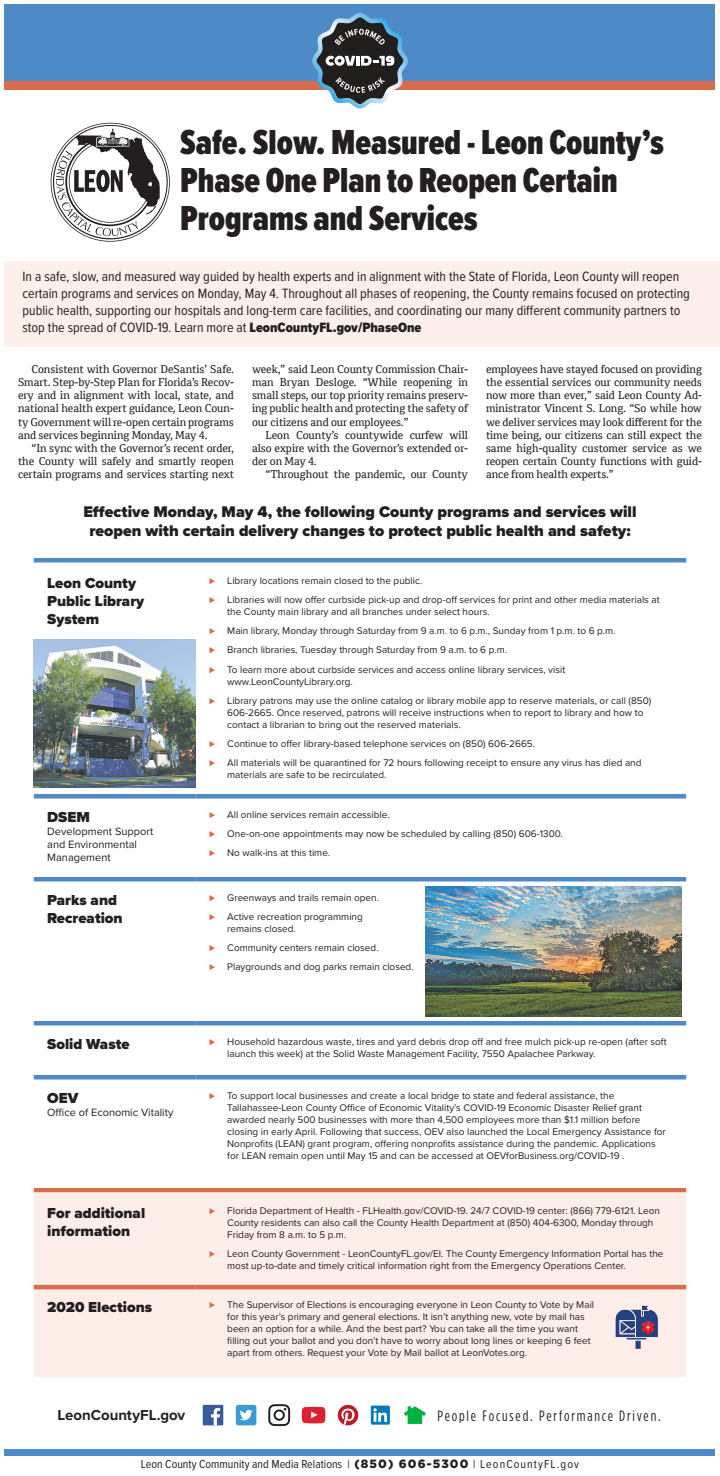
<style>
.page{position:relative;width:720px;height:1476px;background:#fff}
.page>*{position:absolute;margin:0;border:0;box-sizing:border-box;transform-origin:0 0}
.t1{font:900 36px/38px "Proxima Nova Ex Cn";color:#231f20}
.t2{font:900 16px/19.2px "Proxima Nova";color:#231f20;text-align:center}
.t3{font:900 15px/18px "Proxima Nova";color:#231f20}
.t4{font:condensed 15px "Gotham HTF";letter-spacing:.12em;color:#231f20}
.t5{font:700 15px "Proxima Nova";letter-spacing:-.005em;color:#231f20}
.t6{font:14px/17px "Proxima Nova Cond";color:#231f20}
.t7{font:12px "Proxima Nova Cond";color:#231f20}
.t8{font:11px/13.2px "Cordale";letter-spacing:-.005em;color:#231f20;text-align:justify}
.t9{font:11px/13.2px "Proxima Nova";color:#231f20}
.t10{font:10px/12px "Proxima Nova";color:#231f20}
.s1{font-weight:900}
.s2{color:#d96c4d}
.s3{font-family:"Gotham HTF";font-weight:900}
</style>
<div class="page">
<div style="left:4px;top:1449px;width:712px;height:7px;background:#4f8ac8"></div>
<div style="left:4px;top:81px;width:712px;height:9px;background:#d96c4d"></div>
<div style="left:4px;top:4px;width:712px;height:77px;background:#4f8ac8"></div>
<svg style="left:51px;top:123px;width:119px;height:119px"></svg>
<svg style="left:312px;top:13px;width:96px;height:96px"></svg>
<div style="left:4px;top:261px;width:716px;height:85px;background:#fdefeb"></div>
<svg style="left:338px;top:1405px;width:20px;height:20px"></svg>
<div style="left:371px;top:1406px;width:19px;height:19px;background:#007bb6"></div>
<svg style="left:373px;top:1408px;width:19px;height:14px"></svg>
<svg style="left:302px;top:1407px;width:23px;height:16px"></svg>
<svg style="left:404px;top:1406px;width:22px;height:18px"></svg>
<div style="left:236px;top:1405px;width:20px;height:20px;background:#3c9bd5;border-radius:3px"></div>
<svg style="left:240px;top:1410px;width:13px;height:10px"></svg>
<svg style="left:268px;top:1404px;width:22px;height:22px"></svg>
<div style="left:203px;top:1405px;width:20px;height:20px;background:#3b5a9a"></div>
<svg style="left:211px;top:1408px;width:9px;height:17px"></svg>
<hr style="left:34px;top:558px;width:652px;height:4px;background:#4f8ac8">
<div style="left:34px;top:794px;width:162px;height:5px;background:#4f8ac8"></div>
<div style="left:196px;top:794px;width:490px;height:5px;background:#4f8ac8"></div>
<hr style="left:34px;top:877px;width:162px;height:4px;background:#4f8ac8">
<hr style="left:196px;top:877px;width:490px;height:4px;background:#4f8ac8">
<hr style="left:34px;top:1021px;width:162px;height:4px;background:#4f8ac8">
<hr style="left:196px;top:1021px;width:490px;height:4px;background:#4f8ac8">
<hr style="left:34px;top:1075px;width:162px;height:4px;background:#4f8ac8">
<hr style="left:196px;top:1075px;width:490px;height:4px;background:#4f8ac8">
<hr style="left:34px;top:1188px;width:652px;height:4px;background:#d96c4d">
<div style="left:34px;top:1192px;width:652px;height:185px;background:#feeee9"></div>
<hr style="left:34px;top:1285px;width:162px;height:4px;background:#d96c4d">
<hr style="left:196px;top:1285px;width:490px;height:4px;background:#d96c4d">
<img style="left:34px;top:639px;width:162px;height:149px">
<img style="left:425px;top:886px;width:257px;height:131px">
<img style="left:614px;top:1305px;width:45px;height:44px">
<p class="t1" style="left:180px;top:123px;width:485px">Safe. Slow. Measured - Leon County’s<br>Phase One Plan to Reopen Certain<br>Programs and Services</p>
<p class="t6" style="left:22px;top:267px;width:669px">In a safe, slow, and measured way guided by health experts and in alignment with the State of Florida, Leon County will reopen certain programs and services on Monday, May 4. Throughout all phases of reopening, the County remains focused on protecting public health, supporting our hospitals and long-term care facilities, and coordinating our many different community partners to stop the spread of COVID-19. Learn more at <span class="s1">LeonCountyFL.gov/PhaseOne</span></p>
<p class="t8" style="left:18px;top:362px;width:218px;text-indent:14px">Consistent with Governor DeSantis’ Safe.<br>Smart. Step-by-Step Plan for Florida’s Recov&shy;ery and in alignment with local, state, and national health expert guidance, Leon Coun&shy;ty Government will re-open certain programs and services beginning Monday, May 4.</p>
<p class="t8" style="left:18px;top:442px;width:218px;text-indent:14px">“In sync with the Governor’s recent order, the County will safely and smartly reopen certain programs and services starting next</p>
<p class="t8" style="left:252px;top:362px;width:218px">week,” said Leon County Commission Chair&shy;man Bryan Desloge. “While reopening in small steps, our top priority remains preserv&shy;ing public health and protecting the safety of our citizens and our employees.”</p>
<p class="t8" style="left:252px;top:428px;width:218px;text-indent:14px">Leon County’s countywide curfew will also expire with the Governor’s extended or&shy;der on May 4.</p>
<p class="t8" style="left:266px;top:468px;width:204px">“Throughout the pandemic, our County</p>
<p class="t8" style="left:486px;top:362px;width:218px">employees have stayed focused on providing the essential services our community needs now more than ever,” said Leon County Ad&shy;ministrator Vincent S. Long. “So while how we deliver services may look different for the time being, our citizens can still expect the same high-quality customer service as we reopen certain County functions with guid&shy;ance from health experts.”</p>
<p class="t2" style="left:83px;top:502px;width:555px">Effective Monday, May 4, the following County programs and services will reopen with certain delivery changes to protect public health and safety:</p>
<p class="t3" style="left:47px;top:574px;width:99px">Leon County<br>Public Library<br>System</p>
<p class="t10" style="left:209px;top:574px;width:215px"><span class="s2">⊲</span> Library locations remain closed to the public.</p>
<p class="t10" style="left:227px;top:593px;width:434px;text-indent:-18px"><span class="s2">⊲</span> Libraries will now offer curbside pick-up and drop-off services for print and other media materials at the County main library and all branches under select hours.</p>
<p class="t10" style="left:209px;top:625px;width:408px"><span class="s2">⊲</span> Main library, Monday through Saturday from 9 a.m. to 6 p.m., Sunday from 1 p.m. to 6 p.m.</p>
<p class="t10" style="left:209px;top:644px;width:299px"><span class="s2">⊲</span> Branch libraries, Tuesday through Saturday from 9 a.m. to 6 p.m.</p>
<p class="t10" style="left:227px;top:663px;width:340px;text-indent:-18px"><span class="s2">⊲</span> To learn more about curbside services and access online library services, visit www.LeonCountyLibrary.org.</p>
<p class="t10" style="left:227px;top:694px;width:426px;text-indent:-18px"><span class="s2">⊲</span> Library patrons may use the online catalog or library mobile app to reserve materials, or call (850)<br>606-2665. Once reserved, patrons will receive instructions when to report to library and how to contact a librarian to bring out the reserved materials.</p>
<p class="t10" style="left:209px;top:737px;width:327px"><span class="s2">⊲</span> Continue to offer library-based telephone services on (850) 606-2665.</p>
<p class="t10" style="left:227px;top:757px;width:416px;text-indent:-18px"><span class="s2">⊲</span> All materials will be quarantined for 72 hours following receipt to ensure any virus has died and materials are safe to be recirculated.</p>
<p class="t3" style="left:47px;top:808px;width:44px">DSEM</p>
<p class="t9" style="left:47px;top:824px;width:108px">Development Support and Environmental<br>Management</p>
<p class="t10" style="left:209px;top:808px;width:182px"><span class="s2">⊲</span> All online services remain accessible.</p>
<p class="t10" style="left:209px;top:827px;width:355px"><span class="s2">⊲</span> One-on-one appointments may now be scheduled by calling (850) 606-1300.</p>
<p class="t10" style="left:209px;top:846px;width:122px"><span class="s2">⊲</span> No walk-ins at this time.</p>
<p class="t3" style="left:47px;top:890px;width:77px">Parks and<br>Recreation</p>
<p class="t10" style="left:209px;top:891px;width:171px"><span class="s2">⊲</span> Greenways and trails remain open.</p>
<p class="t10" style="left:227px;top:910px;width:137px;text-indent:-18px"><span class="s2">⊲</span> Active recreation programming remains closed.</p>
<p class="t10" style="left:209px;top:941px;width:171px"><span class="s2">⊲</span> Community centers remain closed.</p>
<p class="t10" style="left:209px;top:960px;width:206px"><span class="s2">⊲</span> Playgrounds and dog parks remain closed.</p>
<p class="t3" style="left:47px;top:1034px;width:84px">Solid Waste</p>
<p class="t10" style="left:227px;top:1035px;width:441px;text-indent:-18px"><span class="s2">⊲</span> Household hazardous waste, tires and yard debris drop off and free mulch pick-up re-open (after soft launch this week) at the Solid Waste Management Facility, 7550 Apalachee Parkway.</p>
<p class="t3" style="left:47px;top:1088px;width:33px">OEV</p>
<p class="t9" style="left:47px;top:1105px;width:128px">Office of Economic Vitality</p>
<p class="t10" style="left:227px;top:1089px;width:440px;text-indent:-18px"><span class="s2">⊲</span> To support local businesses and create a local bridge to state and federal assistance, the Tallahassee-Leon County Office of Economic Vitality’s COVID-19 Economic Disaster Relief grant awarded nearly 500 businesses with more than 4,500 employees more than $1.1 million before closing in early April. Following that success, OEV also launched the Local Emergency Assistance for Nonprofits (LEAN) grant program, offering nonprofits assistance during the pandemic. Applications for LEAN remain open until May 15 and can be accessed at OEVforBusiness.org/COVID-19 .</p>
<p class="t3" style="left:47px;top:1204px;width:99px">For additional information</p>
<p class="t10" style="left:227px;top:1204px;width:434px;text-indent:-18px"><span class="s2">⊲</span> Florida Department of Health - FLHealth.gov/COVID-19. 24/7 COVID-19 center: (866) 779-6121. Leon<br>County residents can also call the County Health Department at (850) 404-6300, Monday through<br>Friday from 8 a.m. to 5 p.m.</p>
<p class="t10" style="left:227px;top:1247px;width:438px;text-indent:-18px"><span class="s2">⊲</span> Leon County Government - LeonCountyFL.gov/EI. The County Emergency Information Portal has the most up-to-date and timely critical information right from the Emergency Operations Center.</p>
<p class="t3" style="left:47px;top:1298px;width:106px">2020 Elections</p>
<p class="t10" style="left:227px;top:1299px;width:368px;text-indent:-18px"><span class="s2">⊲</span> The Supervisor of Elections is encouraging everyone in Leon County to Vote by Mail for this year’s primary and general elections. It isn’t anything new, vote by mail has been an option for a while. And the best part? You can take all the time you want filling out your ballot and you don’t have to worry about long lines or keeping 6 feet apart from others. Request your Vote by Mail ballot at LeonVotes.org.</p>
<p class="t5" style="left:58px;top:1404px;width:129px">LeonCountyFL.gov</p>
<p class="t4" style="left:437px;top:1408px;width:225px">People Focused. Performance Driven.</p>
<p class="t7" style="left:141px;top:1455px;width:440px">Leon County Community and Media Relations | <span class="s3">(850) 606-5300</span> | LeonCountyFL.gov</p>
</div>
